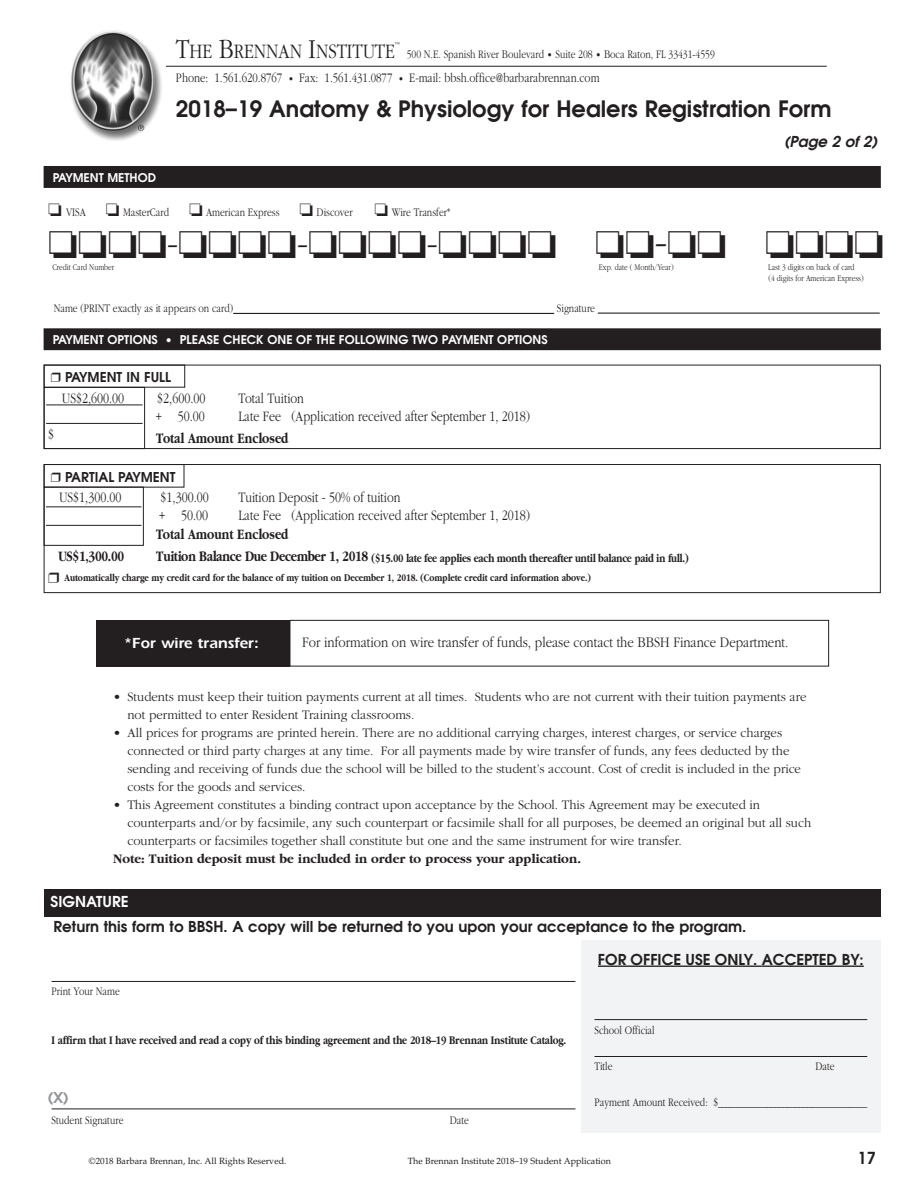
<style>
.page{position:relative;width:918px;height:1188px;background:#fff}
.page>*{position:absolute;margin:0;border:0;box-sizing:border-box;transform-origin:0 0}
.t1{font:300 39px "Garamond";color:#231f20}
.t2{font:300 34.5px "Garamond";color:#231f20}
.t3{font:600 22.5px "Avant Garde";color:#231f20}
.t4{font:300 21.3px "Garamond";color:#231f20;scale:.82 1}
.t5{font:600 16.5px "Avant Garde";color:#231f20}
.t6{font:300 15.15px "Garamond";color:#231f20;scale:.85 1}
.t7{font:600 15.15px "Itc Eras";color:#fff}
.t8{font:300 15px "Garamond";color:#231f20;scale:.8 1}
.t9{font:600 15px/32.5px "Avant Garde";color:#231f20}
.t10{font:700 15px "Garamond";color:#231f20;scale:.8 1}
.t11{font:italic 600 15px "Avant Garde";color:#231f20}
.t12{font:600 15px "Avant Garde";color:#fff}
.t13{font:600 15px "Avant Garde";color:#939598}
.t14{font:300 13.5px/18px "Garamond";color:#231f20;scale:.95 1}
.t15{font:300 13.5px "Garamond";color:#231f20;scale:.8 1}
.t16{font:700 13.5px "Garamond";color:#231f20;scale:.95 1}
.t17{font:600 13.5px "Avant Garde";color:#231f20}
.t18{font:300 12px "Garamond";color:#231f20;scale:.8 1}
.t19{font:700 12px "Garamond";letter-spacing:-.01em;color:#231f20;scale:.8 1}
.t20{font:600 12px "Avant Garde";color:#fff}
.t21{font:700 10.5px "Garamond";color:#231f20;scale:.8 1}
.t22{font:300 9px "Garamond";color:#231f20;scale:.8 1}
.t23{font:9px "Palatino";color:#231f20}
.t24{font:300 6px "Garamond";color:#231f20}
.s1{font-size:28.5px}
.s2{font-size:10.5px}
.s3{font-size:15px}
</style>
<div class="page">
<hr style="left:52px;top:981px;width:523px;height:1px;background:#231f20">
<hr style="left:52px;top:1109px;width:523px;height:1px;background:#231f20">
<hr style="left:128px;top:66px;width:699px;height:1px;background:#231f20">
<img style="left:71px;top:30px;width:94px;height:111px">
<div style="left:96px;top:620px;width:194px;height:47px;background:#231f20"></div>
<div style="left:44px;top:464px;width:837px;height:129px;border:1px solid #231f20"></div>
<div style="left:44px;top:365px;width:837px;height:84px;border:1px solid #231f20"></div>
<div style="left:44px;top:387px;width:101px;height:62px;border:1px solid #231f20"></div>
<hr style="left:46px;top:405px;width:97px;height:1px;background:#231f20">
<hr style="left:46px;top:423px;width:97px;height:1px;background:#231f20">
<div style="left:44px;top:487px;width:100px;height:59px;border:1px solid #231f20"></div>
<hr style="left:46px;top:506px;width:95px;height:1px;background:#231f20">
<hr style="left:46px;top:525px;width:95px;height:1px;background:#231f20">
<div style="left:44px;top:365px;width:141px;height:23px;border:1px solid #231f20"></div>
<div style="left:44px;top:329px;width:836px;height:20px;background:#231f20"></div>
<div style="left:44px;top:328px;width:837px;height:22px;border:1px solid #231f20"></div>
<div style="left:44px;top:464px;width:140px;height:24px;border:1px solid #231f20"></div>
<div style="left:290px;top:620px;width:539px;height:47px;border:1px solid #231f20"></div>
<div style="left:44px;top:167px;width:836px;height:20px;background:#231f20"></div>
<div style="left:44px;top:166px;width:837px;height:22px;border:1px solid #231f20"></div>
<hr style="left:233px;top:313px;width:321px;height:1px;background:#231f20">
<hr style="left:598px;top:313px;width:282px;height:1px;background:#231f20">
<div style="left:44px;top:889px;width:837px;height:27px;background:#231f20"></div>
<div style="left:581px;top:940px;width:300px;height:193px;background:#f2f3f4"></div>
<hr style="left:598px;top:966px;width:164px;height:1px;background:#231f20">
<hr style="left:762px;top:966px;width:102px;height:1px;background:#231f20">
<hr style="left:594px;top:1019px;width:273px;height:1px;background:#231f20">
<hr style="left:594px;top:1056px;width:273px;height:1px;background:#231f20">
<h3 class="t4" style="left:176px;top:38px;width:269px"><span class="s1">T</span>HE <span class="s1">B</span>RENNAN <span class="s1">I</span>NSTITUTE</h3>
<p class="t24" style="left:395px;top:41px;width:7px">™</p>
<p class="t18" style="left:407px;top:47px;width:387px">500 N.E. Spanish River Boulevard <span class="s2">•</span> Suite 208 <span class="s2">•</span> Boca Raton, FL 33431-4559</p>
<p class="t15" style="left:176px;top:70px;width:531px">Phone: 1.561.620.8767 <span class="s2">•</span> Fax: 1.561.431.0877 <span class="s2">•</span> E-mail: bbsh.office@barbarabrennan.com</p>
<h3 class="t3" style="left:176px;top:96px;width:657px">2018–19 Anatomy &amp; Physiology for Healers Registration Form</h3>
<p class="t20" style="left:53px;top:171px;width:105px">PAYMENT METHOD</p>
<p class="t11" style="left:784px;top:133px;width:95px">(Page 2 of 2)</p>
<p class="t18" style="left:48px;top:205px;width:504px">□ VISA □ MasterCard □ American Express □ Discover □ Wire Transfer*</p>
<p class="t22" style="left:48px;top:262px;width:42px">□Credit Ca</p>
<p class="t22" style="left:78px;top:262px;width:76px">□rd Numb□e r</p>
<h2 class="t2" style="left:137px;top:222px;width:489px">□-□□□□-□□□□-□□□□ □</h2>
<p class="t22" style="left:625px;top:262px;width:56px">□( Month/Yea</p>
<p class="t22" style="left:667px;top:262px;width:164px">□r ) □ □Last 3 dig</p>
<p class="t22" style="left:795px;top:262px;width:42px">□its on bac</p>
<p class="t22" style="left:825px;top:262px;width:39px">□k of card</p>
<h1 class="t1" style="left:655px;top:217px;width:14px">-</h1>
<p class="t22" style="left:599px;top:262px;width:38px">Exp. date</p>
<p class="t18" style="left:54px;top:301px;width:226px">Name (PRINT exactly as it appears on card)</p>
<p class="t18" style="left:557px;top:301px;width:49px">Signature</p>
<p class="t20" style="left:53px;top:333px;width:497px">PAYMENT OPTIONS • PLEASE CHECK ONE OF THE FOLLOWING TWO PAYMENT OPTIONS</p>
<p class="t17" style="left:65px;top:370px;width:108px">PAYMENT IN FULL</p>
<p class="t8" style="left:62px;top:389px;width:79px">US$2,600.00</p>
<p class="t8" style="left:157px;top:389px;width:62px">$2,600.00</p>
<p class="t8" style="left:239px;top:389px;width:83px">Total Tuition</p>
<p class="t8" style="left:156px;top:407px;width:63px">+ 50.00</p>
<p class="t8" style="left:239px;top:407px;width:366px">Late Fee (Application received after September 1, 2018)</p>
<p class="t8" style="left:48px;top:425px;width:9px">$</p>
<p class="t10" style="left:156px;top:429px;width:167px">Total Amount Enclosed</p>
<p class="t17" style="left:65px;top:469px;width:112px">PARTIAL PAYMENT</p>
<p class="t8" style="left:59px;top:488px;width:79px">US$1,300.00</p>
<p class="t8" style="left:161px;top:488px;width:62px">$1,300.00</p>
<p class="t8" style="left:239px;top:488px;width:204px">Tuition Deposit - 50% of tuition</p>
<p class="t8" style="left:159px;top:506px;width:63px">+ 50.00</p>
<p class="t8" style="left:239px;top:506px;width:366px">Late Fee (Application received after September 1, 2018)</p>
<p class="t10" style="left:156px;top:525px;width:167px">Total Amount Enclosed</p>
<p class="t10" style="left:59px;top:547px;width:84px">US$1,300.00</p>
<p class="t19" style="left:156px;top:550px;width:667px"><span class="s3">Tuition Balance Due December 1, 2018</span> ($15.00 late fee applies each month thereafter until balance paid in full.)</p>
<p class="t21" style="left:65px;top:571px;width:659px">Automatically charge my credit card for the balance of my tuition on December 1, 2018. (Complete credit card information above.)</p>
<p class="t22" style="left:769px;top:273px;width:120px">(4 digits for American Express)</p>
<p class="t7" style="left:124px;top:638px;width:137px">*For wire transfer:</p>
<p class="t6" style="left:302px;top:633px;width:574px">For information on wire transfer of funds, please contact the BBSH Finance Department.</p>
<p class="t14" style="left:127px;top:688px;width:716px;text-indent:-14px">• Students must keep their tuition payments current at all times. Students who are not current with their tuition payments are not permitted to enter Resident Training classrooms.</p>
<p class="t14" style="left:127px;top:724px;width:710px;text-indent:-14px">• All prices for programs are printed herein. There are no additional carrying charges, interest charges, or service charges connected or third party charges at any time. For all payments made by wire transfer of funds, any fees deducted by the sending and receiving of funds due the school will be billed to the student’s account. Cost of credit is included in the price costs for the goods and services.</p>
<p class="t14" style="left:127px;top:796px;width:721px;text-indent:-14px">• This Agreement constitutes a binding contract upon acceptance by the School. This Agreement may be executed in counterparts and/or by facsimile, any such counterpart or facsimile shall for all purposes, be deemed an original but all such counterparts or facsimiles together shall constitute but one and the same instrument for wire transfer.</p>
<p class="t16" style="left:113px;top:851px;width:494px">Note: Tuition deposit must be included in order to process your application.</p>
<p class="t12" style="left:51px;top:893px;width:80px">SIGNATURE</p>
<p class="t9" style="left:598px;top:911px;width:267px;text-indent:-544px">Return this form to BBSH. A copy will be returned to you upon your acceptance to the program.<br>FOR OFFICE USE ONLY. ACCEPTED BY:</p>
<p class="t18" style="left:52px;top:983px;width:87px">Print Your Name</p>
<p class="t19" style="left:52px;top:1033px;width:645px">I affirm that I have received and read a copy of this binding agreement and the 2018–19 Brennan Institute Catalog.</p>
<p class="t13" style="left:47px;top:1089px;width:23px">(X)</p>
<p class="t18" style="left:52px;top:1113px;width:91px">Student Signature</p>
<p class="t18" style="left:450px;top:1113px;width:25px">Date</p>
<p class="t18" style="left:594px;top:1023px;width:77px">School Official</p>
<p class="t18" style="left:594px;top:1059px;width:24px">Title</p>
<p class="t18" style="left:816px;top:1059px;width:25px">Date</p>
<p class="t18" style="left:594px;top:1095px;width:342px">Payment Amount Received: $____________________________________</p>
<p class="t23" style="left:89px;top:1157px;width:199px">©2018 Barbara Brennan, Inc. All Rights Reserved.</p>
<p class="t23" style="left:408px;top:1157px;width:205px">The Brennan Institute 2018–19 Student Application</p>
<p class="t5" style="left:858px;top:1149px;width:20px">17</p>
</div>
